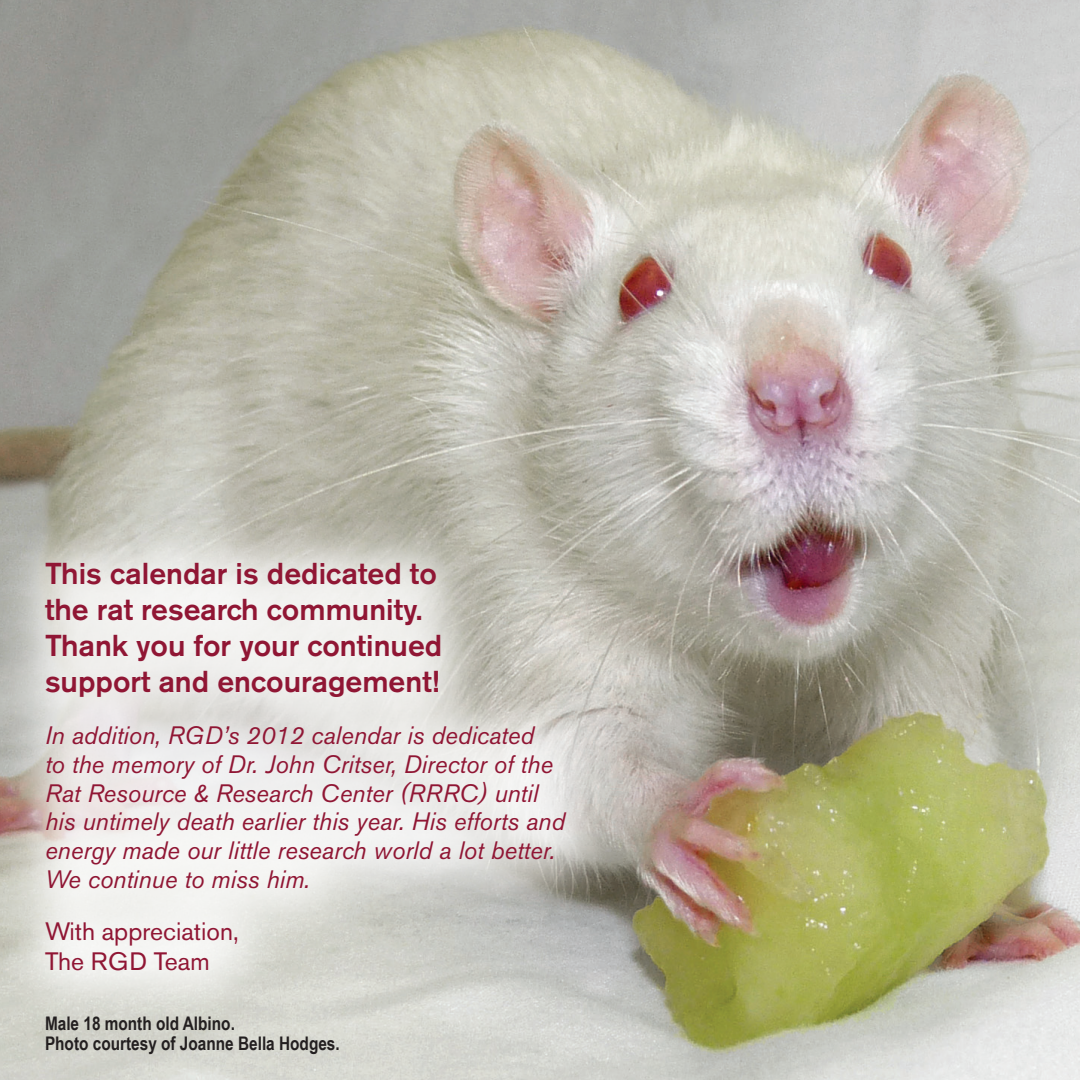
<style>
.page{position:relative;width:1080px;height:1080px;background:#fff}
.page>*{position:absolute;margin:0;border:0;box-sizing:border-box;transform-origin:0 0}
.t1{font:500 30px/36px "Akzidenz Grotesk BE";color:#901634}
.t2{font:italic 25px/28.8px "Akzidenz Grotesk BE";color:#901634}
.t3{font:25px/30px "Akzidenz Grotesk BE";color:#901634}
.t4{font:700 18.75px/20px "Arial Narrow";color:#231f20}
</style>
<div class="page">
<img style="left:0;top:0;width:1080px;height:1080px">
<div style="left:0;top:507px;width:630px;height:528px;background:#fff;opacity:.85"></div>
<p class="t1" style="left:45px;top:555px;width:399px">This calendar is dedicated to the rat research community.<br>Thank you for your continued support and encouragement!</p>
<p class="t2" style="left:45px;top:721px;width:522px">In addition, RGD’s 2012 calendar is dedicated<br>to the memory of Dr. John Critser, Director of the Rat Resource &amp; Research Center (RRRC) until his untimely death earlier this year. His efforts and energy made our little research world a lot better.<br>We continue to miss him.</p>
<p class="t3" style="left:45px;top:917px;width:195px">With appreciation,<br>The RGD Team</p>
<p class="t4" style="left:45px;top:1013px;width:296px">Male 18 month old Albino.<br>Photo courtesy of Joanne Bella Hodges.</p>
</div>
